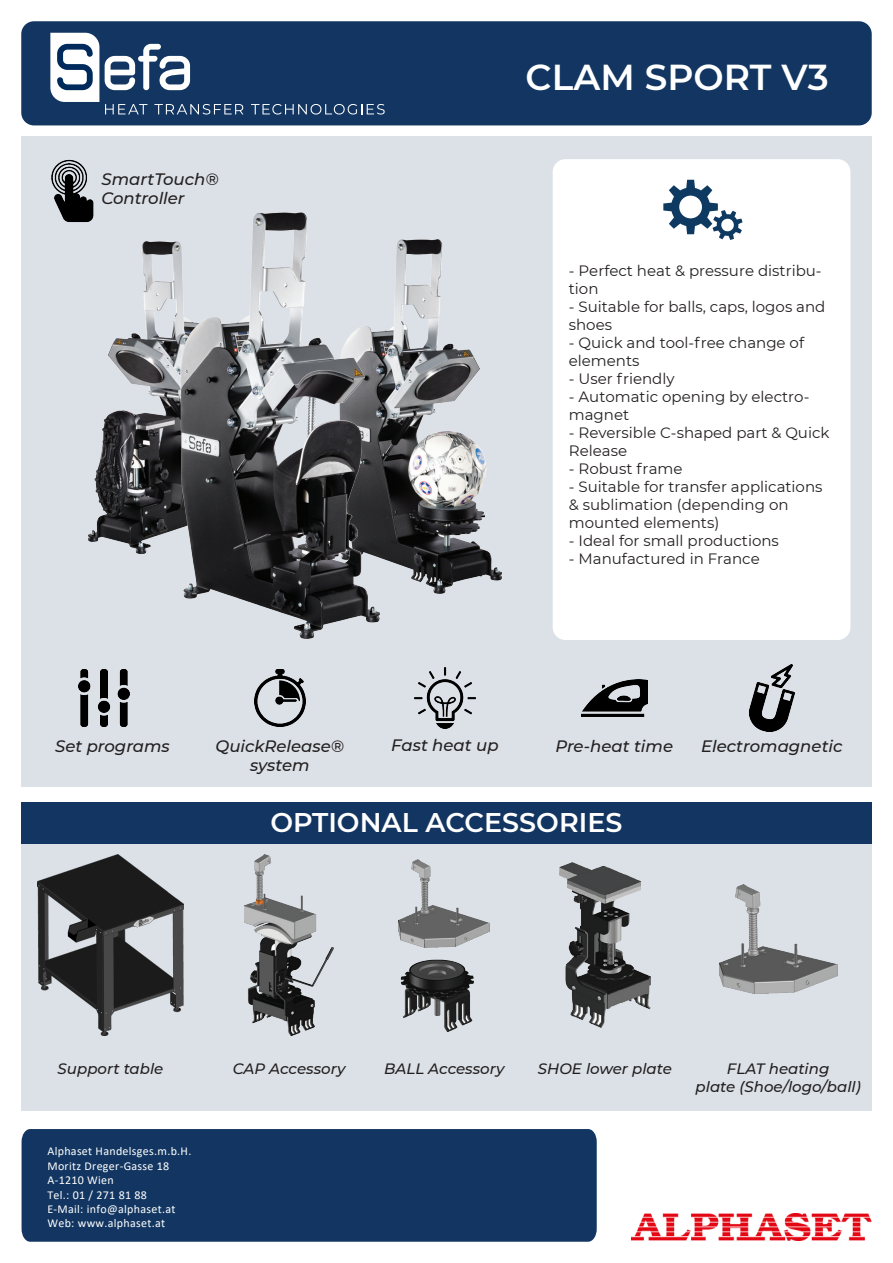
<style>
.page{position:relative;width:893px;height:1263px;background:#fff}
.page>*{position:absolute;margin:0;border:0;box-sizing:border-box;transform-origin:0 0}
.t1{font:600 36px "Montserrat";color:#fff}
.t2{font:600 27px "Montserrat";color:#fff}
.t3{font:italic 500 16.5px "Montserrat";color:#231f20}
.t4{font:15px/18px "Montserrat";color:#231f20}
.t5{font:italic 500 15px "Montserrat";color:#231f20}
.t6{font:12px/14.4px "Calibri";letter-spacing:.025em;color:#fff}
</style>
<div class="page">
<div style="left:21px;top:803px;width:851px;height:308px;background:#dbe1e7"></div>
<div style="left:21px;top:803px;width:851px;height:41px;background:#123661"></div>
<div style="left:21px;top:21px;width:851px;height:104px;background:#123661;border-radius:13px"></div>
<div style="left:22px;top:1129px;width:575px;height:113px;background:#123661"></div>
<div style="left:21px;top:136px;width:851px;height:651px;background:#dbe1e7"></div>
<svg style="left:50px;top:33px;width:49px;height:69px;background:#bec8d5"></svg>
<svg style="left:105px;top:44px;width:85px;height:46px"></svg>
<svg style="left:105px;top:104px;width:42px;height:10px"></svg>
<svg style="left:154px;top:104px;width:89px;height:11px"></svg>
<svg style="left:251px;top:104px;width:134px;height:11px"></svg>
<img style="left:38px;top:855px;width:145px;height:181px">
<img style="left:88px;top:241px;width:92px;height:313px">
<img style="left:379px;top:240px;width:123px;height:353px">
<img style="left:559px;top:863px;width:91px;height:165px">
<img style="left:399px;top:859px;width:91px;height:172px">
<img style="left:245px;top:855px;width:89px;height:181px">
<img style="left:719px;top:885px;width:118px;height:108px">
<img style="left:749px;top:664px;width:45px;height:68px">
<img style="left:254px;top:669px;width:51px;height:57px">
<img style="left:582px;top:679px;width:65px;height:38px">
<img style="left:415px;top:668px;width:60px;height:60px">
<img style="left:79px;top:670px;width:50px;height:56px">
<img style="left:51px;top:159px;width:42px;height:64px">
<img style="left:180px;top:212px;width:199px;height:426px">
<div style="left:553px;top:159px;width:297px;height:481px;background:#fff;border-radius:13px"></div>
<svg style="left:663px;top:180px;width:79px;height:60px"></svg>
<img style="left:632px;top:1213px;width:239px;height:27px">
<p class="t3" style="left:102px;top:167px;width:119px">SmartTouch®</p>
<p class="t3" style="left:102px;top:187px;width:85px">Controller</p>
<p class="t1" style="left:526px;top:51px;width:305px">CLAM SPORT V3</p>
<p class="t4" style="left:569px;top:261px;width:254px">- Perfect heat &amp; pressure distribu&shy;tion</p>
<p class="t4" style="left:569px;top:297px;width:258px">- Suitable for balls, caps, logos and shoes</p>
<p class="t4" style="left:569px;top:333px;width:237px">- Quick and tool-free change of elements</p>
<p class="t4" style="left:569px;top:369px;width:107px">- User friendly</p>
<p class="t4" style="left:569px;top:387px;width:242px">- Automatic opening by electro&shy;magnet</p>
<p class="t4" style="left:569px;top:423px;width:262px">- Reversible C-shaped part &amp; Quick<br>Release</p>
<p class="t4" style="left:569px;top:459px;width:115px">- Robust frame</p>
<p class="t4" style="left:569px;top:477px;width:255px">- Suitable for transfer applications &amp; sublimation (depending on mounted elements)</p>
<p class="t4" style="left:569px;top:531px;width:212px">- Ideal for small productions</p>
<p class="t4" style="left:569px;top:549px;width:192px">- Manufactured in France</p>
<p class="t3" style="left:55px;top:734px;width:116px">Set programs</p>
<p class="t3" style="left:391px;top:734px;width:109px">Fast heat up</p>
<p class="t3" style="left:555px;top:734px;width:119px">Pre-heat time</p>
<p class="t3" style="left:701px;top:734px;width:143px">Electromagnetic</p>
<p class="t3" style="left:215px;top:734px;width:130px">QuickRelease®</p>
<p class="t3" style="left:250px;top:754px;width:61px">system</p>
<p class="t2" style="left:271px;top:803px;width:353px">OPTIONAL ACCESSORIES</p>
<p class="t5" style="left:58px;top:1059px;width:107px">Support table</p>
<p class="t5" style="left:233px;top:1059px;width:114px">CAP Accessory</p>
<p class="t5" style="left:384px;top:1059px;width:122px">BALL Accessory</p>
<p class="t5" style="left:538px;top:1059px;width:136px">SHOE lower plate</p>
<p class="t5" style="left:727px;top:1059px;width:104px">FLAT heating</p>
<p class="t5" style="left:696px;top:1077px;width:167px">plate (Shoe/logo/ball)</p>
<p class="t6" style="left:47px;top:1144px;width:145px">Alphaset Handelsges.m.b.H.<br>Moritz Dreger-Gasse 18<br>A-1210 Wien<br>Tel.: 01 / 271 81 88<br>E-Mail: info@alphaset.at<br>Web: www.alphaset.at</p>
</div>
